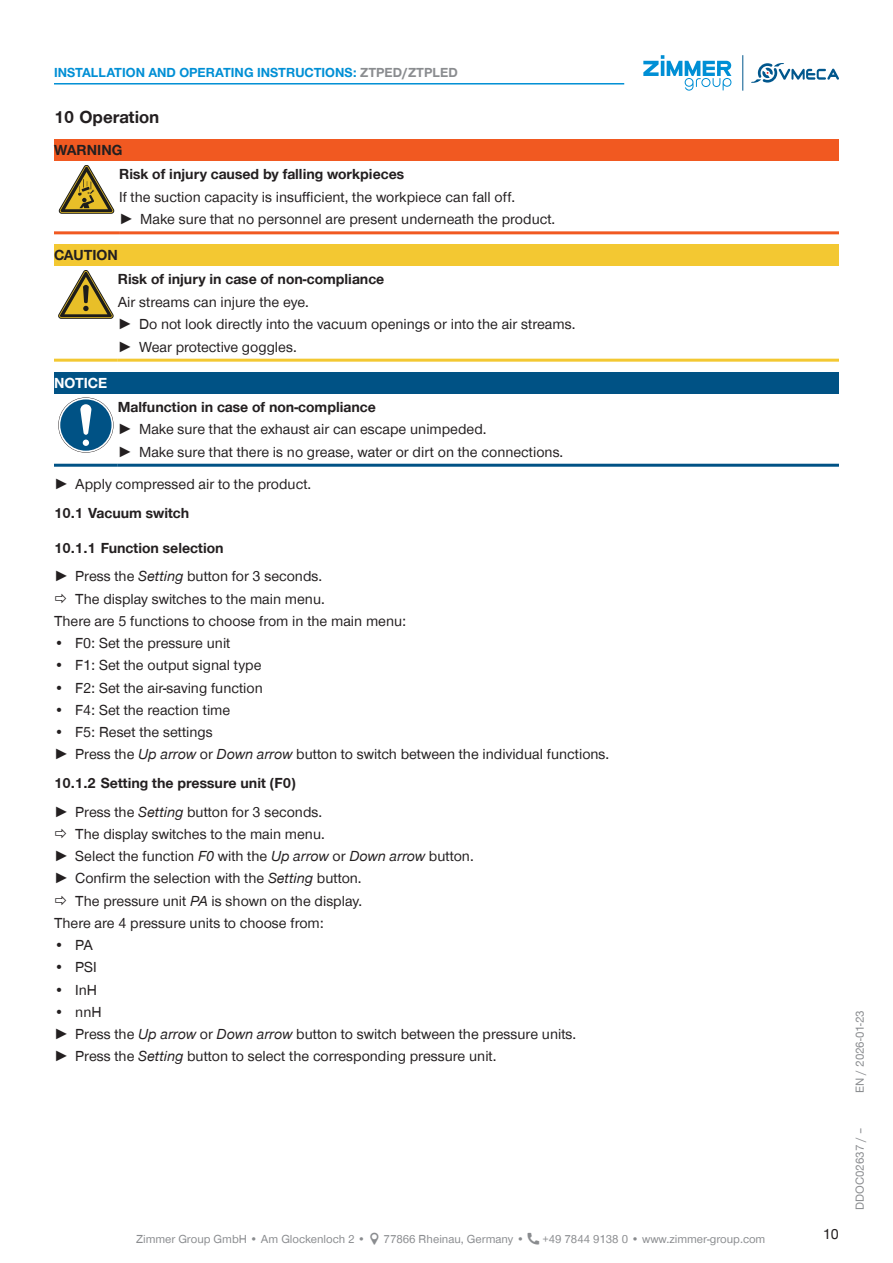
<style>
.page{position:relative;width:893px;height:1263px;background:#fff}
.page>*{position:absolute;margin:0;border:0;box-sizing:border-box;transform-origin:0 0}
.t1{font:700 18px "Zimmer Group Sans";color:#231f20}
.CB_AF_TD-Text{font:15px "Zimmer Group Sans Global";color:#231f20}
.CB_AF_TD-Text-2{font:700 15px "Zimmer Group Sans Global";color:#231f20}
.t2{font:700 15px "Zimmer Group Sans";color:#231f20}
.CB_AF_TD-Signalwort{font:700 15px "Zimmer Group Sans Global";color:#231f20}
.CB_AF_TD-Signalwort-2{font:700 15px "Zimmer Group Sans Global";color:#fff}
.t3{font:15px "Zimmer Group Sans";color:#231f20}
.t4{font:700 13.5px "Zimmer Group Sans Global";color:#008fd5}
.t5{font:12px "Zimmer Group Sans Global";color:#8a8c8f}
.t6{font:12px "Zimmer Group Sans";color:#8a8c8f}
.s1{color:#8a8c8f}
.s2{font-family:"Zimmer Group Sans"}
.s3{font-family:"Zimmer Group Sans";font-style:italic}
</style>
<div class="page">
<svg style="left:643px;top:55px;width:88px;height:36px"></svg>
<hr style="left:742px;top:55px;width:1px;height:36px;background:#01578d">
<svg style="left:751px;top:63px;width:88px;height:20px"></svg>
<hr style="left:54px;top:83px;width:570px;height:2px;background:#008fd5">
<div style="left:54px;top:140px;width:785px;height:21px;background:#f15921"></div>
<hr style="left:54px;top:231px;width:65px;height:3px;background:#f15921">
<hr style="left:119px;top:231px;width:720px;height:3px;background:#f15921">
<svg style="left:59px;top:165px;width:55px;height:49px"></svg>
<div style="left:54px;top:245px;width:785px;height:21px;background:#f3c832"></div>
<hr style="left:54px;top:359px;width:64px;height:3px;background:#f3c832">
<hr style="left:118px;top:359px;width:721px;height:3px;background:#f3c832">
<svg style="left:58px;top:270px;width:56px;height:49px"></svg>
<div style="left:54px;top:372px;width:785px;height:21px;background:#005285"></div>
<hr style="left:54px;top:464px;width:64px;height:3px;background:#005285">
<hr style="left:118px;top:464px;width:721px;height:3px;background:#005285">
<svg style="left:58px;top:397px;width:56px;height:56px"></svg>
<svg style="left:59px;top:398px;width:54px;height:54px"></svg>
<div style="left:60px;top:399px;width:52px;height:52px;background:#005285;border-radius:50%"></div>
<svg style="left:80px;top:404px;width:11px;height:42px"></svg>
<p class="t4" style="left:54px;top:65px;width:405px">INSTALLATION AND OPERATING INSTRUCTIONS: <span class="s1">ZTPED/ZTPLED</span></p>
<p class="t1" style="left:54px;top:105px;width:107px">10 Operation</p>
<p class="CB_AF_TD-Signalwort" style="left:54px;top:141px;width:70px">WARNING</p>
<p class="CB_AF_TD-Text-2" style="left:119px;top:165px;width:287px">Risk of injury caused by falling workpieces</p>
<p class="CB_AF_TD-Text" style="left:119px;top:188px;width:398px">If the suction capacity is insufficient, the workpiece can fall off.</p>
<p class="CB_AF_TD-Text" style="left:119px;top:210px;width:438px"><span class="s2">►</span> Make sure that no personnel are present underneath the product.</p>
<p class="CB_AF_TD-Signalwort" style="left:54px;top:246px;width:65px">CAUTION</p>
<p class="CB_AF_TD-Text-2" style="left:118px;top:270px;width:268px">Risk of injury in case of non-compliance</p>
<p class="CB_AF_TD-Text" style="left:118px;top:293px;width:193px">Air streams can injure the eye.</p>
<p class="CB_AF_TD-Text" style="left:118px;top:315px;width:459px"><span class="s2">►</span> Do not look directly into the vacuum openings or into the air streams.</p>
<p class="CB_AF_TD-Text" style="left:118px;top:338px;width:180px"><span class="s2">►</span> Wear protective goggles.</p>
<p class="CB_AF_TD-Signalwort-2" style="left:54px;top:374px;width:55px">NOTICE</p>
<p class="CB_AF_TD-Text-2" style="left:118px;top:398px;width:260px">Malfunction in case of non-compliance</p>
<p class="CB_AF_TD-Text" style="left:118px;top:420px;width:370px"><span class="s2">►</span> Make sure that the exhaust air can escape unimpeded.</p>
<p class="CB_AF_TD-Text" style="left:118px;top:443px;width:447px"><span class="s2">►</span> Make sure that there is no grease, water or dirt on the connections.</p>
<p class="CB_AF_TD-Text" style="left:54px;top:475px;width:259px"><span class="s2">►</span> Apply compressed air to the product.</p>
<p class="t2" style="left:54px;top:502px;width:137px">10.1 Vacuum switch</p>
<p class="t2" style="left:54px;top:537px;width:171px">10.1.1 Function selection</p>
<p class="CB_AF_TD-Text" style="left:54px;top:567px;width:270px"><span class="s2">►</span> Press the <span class="s3">Setting</span> button for 3 seconds.</p>
<p class="CB_AF_TD-Text" style="left:75px;top:589px;width:251px">The display switches to the main menu.</p>
<p class="CB_AF_TD-Text" style="left:54px;top:612px;width:354px">There are 5 functions to choose from in the main menu:</p>
<p class="CB_AF_TD-Text" style="left:54px;top:634px;width:178px">• F0: Set the pressure unit</p>
<p class="CB_AF_TD-Text" style="left:54px;top:656px;width:209px">• F1: Set the output signal type</p>
<p class="CB_AF_TD-Text" style="left:54px;top:678px;width:210px">• F2: Set the air-saving function</p>
<p class="CB_AF_TD-Text" style="left:54px;top:701px;width:178px">• F4: Set the reaction time</p>
<p class="CB_AF_TD-Text" style="left:54px;top:723px;width:160px">• F5: Reset the settings</p>
<p class="CB_AF_TD-Text" style="left:54px;top:745px;width:557px"><span class="s2">►</span> Press the <span class="s3">Up arrow</span> or <span class="s3">Down arrow</span> button to switch between the individual functions.</p>
<p class="t2" style="left:54px;top:773px;width:243px">10.1.2 Setting the pressure unit (F0)</p>
<p class="CB_AF_TD-Text" style="left:54px;top:803px;width:270px"><span class="s2">►</span> Press the <span class="s3">Setting</span> button for 3 seconds.</p>
<p class="CB_AF_TD-Text" style="left:75px;top:825px;width:251px">The display switches to the main menu.</p>
<p class="CB_AF_TD-Text" style="left:54px;top:847px;width:421px"><span class="s2">►</span> Select the function <span class="s3">F0</span> with the <span class="s3">Up arrow</span> or <span class="s3">Down arrow</span> button.</p>
<p class="CB_AF_TD-Text" style="left:54px;top:869px;width:309px"><span class="s2">►</span> Confirm the selection with the <span class="s3">Setting</span> button.</p>
<p class="CB_AF_TD-Text" style="left:75px;top:892px;width:289px">The pressure unit <span class="s3">PA</span> is shown on the display.</p>
<p class="CB_AF_TD-Text" style="left:54px;top:914px;width:271px">There are 4 pressure units to choose from:</p>
<p class="CB_AF_TD-Text" style="left:54px;top:936px;width:40px">• PA</p>
<p class="CB_AF_TD-Text" style="left:54px;top:958px;width:44px">• PSI</p>
<p class="CB_AF_TD-Text" style="left:54px;top:981px;width:45px">• InH</p>
<p class="CB_AF_TD-Text" style="left:54px;top:1003px;width:49px">• nnH</p>
<p class="CB_AF_TD-Text" style="left:54px;top:1025px;width:524px"><span class="s2">►</span> Press the <span class="s3">Up arrow</span> or <span class="s3">Down arrow</span> button to switch between the pressure units.</p>
<p class="CB_AF_TD-Text" style="left:54px;top:1047px;width:444px"><span class="s2">►</span> Press the <span class="s3">Setting</span> button to select the corresponding pressure unit.</p>
<p class="t5" style="left:136px;top:1232px;width:231px">Zimmer Group GmbH • Am Glockenloch 2 •</p>
<p class="t5" style="left:384px;top:1232px;width:142px">77866 Rheinau, Germany •</p>
<p class="t5" style="left:542px;top:1232px;width:225px">+49 7844 9138 0 • www.zimmer-group.com</p>
<p class="t3" style="left:823px;top:1224px;width:17px">10</p>
<p class="t6" style="left:852px;top:1093px;width:84px;rotate:-90deg">EN / 2026-01-23</p>
<p class="t6" style="left:852px;top:1210px;width:84px;rotate:-90deg">DDOC02637 / –</p>
</div>
